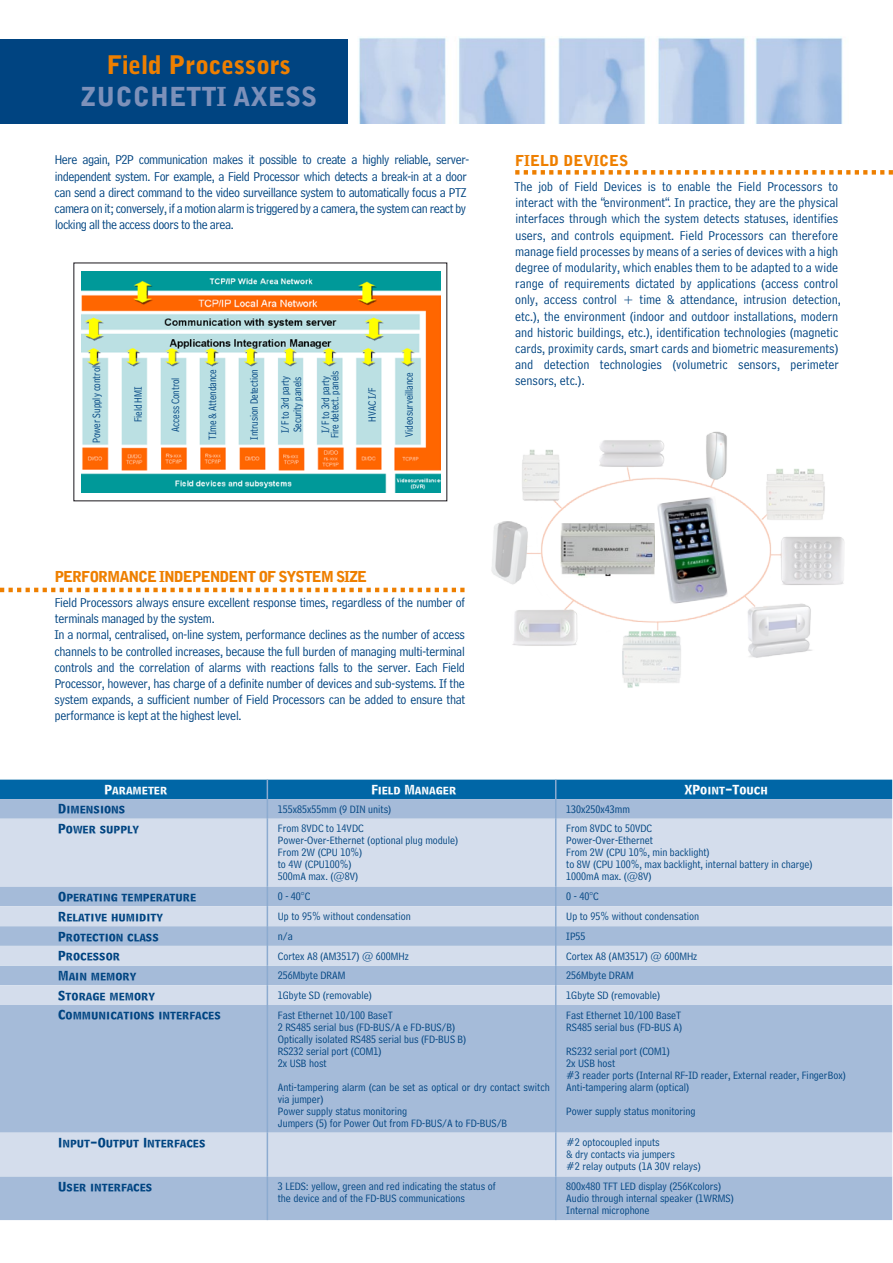
<style>
.page{position:relative;width:893px;height:1263px;background:#fff}
.page>*{position:absolute;margin:0;border:0;box-sizing:border-box;transform-origin:0 0}
.t1{font:900 26.1px "Bell Gothic BT";color:#7d91ba}
.t2{font:900 25.5px "Bell Gothic";letter-spacing:-.01em;color:#ee7f00}
.t3{font:900 15px "Bell Gothic";letter-spacing:-.07em;color:#ee7f00}
.t4{font:13.5px/16.2px "Bell Centennial BT Address";letter-spacing:-.02em;color:#004481}
.t5{font:13.5px/16.2px "Bell Centennial BT Address";color:#004481}
.t6{font:11.25px/12px "Bell Centennial BT Address";color:#004481}
.t7{font:11.25px "Bell Centennial BT Bold Listing";color:#004481}
.t8{font:11.25px "Bell Centennial BT Bold Listing";color:#fff}
.t9{font:11.1px/12.5px "Bell Centennial BT Address";letter-spacing:-.01em;color:#004481;scale:.92 1}
.s1{font-family:"Helvetica";font-weight:300;font-stretch:condensed}
</style>
<div class="page">
<svg style="left:438px;top:396px;width:406px;height:292px"></svg>
<div style="left:568px;top:516px;width:174px;height:69px;background:#fff"></div>
<img style="left:657px;top:496px;width:71px;height:108px">
<img style="left:561px;top:523px;width:94px;height:54px">
<div style="left:0;top:39px;width:347px;height:84px;background:#004481"></div>
<img style="left:358px;top:37px;width:485px;height:86px">
<svg style="left:0;top:588px;width:465px;height:4px"></svg>
<svg style="left:515px;top:170px;width:378px;height:5px"></svg>
<div style="left:0;top:1176px;width:892px;height:44px;background:#a5bbd9"></div>
<svg style="left:0;top:819px;width:892px;height:357px;background:#bbcbe2"></svg>
<svg style="left:0;top:780px;width:892px;height:39px;background:#5592c0"></svg>
<hr style="left:267px;top:819px;width:1px;height:67px;background:#8cabd0">
<hr style="left:555px;top:819px;width:1px;height:67px;background:#8cabd0">
<svg style="left:267px;top:886px;width:1px;height:119px"></svg>
<svg style="left:555px;top:886px;width:1px;height:119px"></svg>
<hr style="left:267px;top:1005px;width:1px;height:128px;background:#8cabd0">
<hr style="left:555px;top:1005px;width:1px;height:128px;background:#8cabd0">
<hr style="left:267px;top:1133px;width:1px;height:43px;background:#8cabd0">
<hr style="left:555px;top:1133px;width:1px;height:43px;background:#8cabd0">
<hr style="left:267px;top:1176px;width:1px;height:44px;background:#8cabd0">
<hr style="left:555px;top:1176px;width:1px;height:44px;background:#8cabd0">
<img style="left:82px;top:271px;width:358px;height:221px">
<h2 class="t2" style="left:107px;top:50px;width:186px">FIELD PROCESSORS</h2>
<h1 class="t1" style="left:81px;top:80px;width:238px">ZUCCHETTI AXESS</h1>
<p class="t4" style="left:55px;top:152px;width:416px">Here again, P2P communication makes it possible to create a highly reliable, server&shy;independent system. For example, a Field Processor which detects a break-in at a door can send a direct command to the video surveillance system to automatically focus a PTZ camera on it; conversely, if a motion alarm is triggered by a camera, the system can react by locking all the access doors to the area.</p>
<p class="t9" style="left:90px;top:443px;width:86px;rotate:-90deg">Power Supply control</p>
<p class="t9" style="left:132px;top:422px;width:40px;rotate:-90deg">Field HMI</p>
<p class="t9" style="left:169px;top:432px;width:60px;rotate:-90deg">Access Control</p>
<p class="t9" style="left:206px;top:440px;width:78px;rotate:-90deg">TIme &amp; Attendance</p>
<p class="t9" style="left:248px;top:440px;width:78px;rotate:-90deg">Intrusion Detection</p>
<p class="t9" style="left:279px;top:433px;width:63px;rotate:-90deg">I/F to 3rd party<br>Security panels</p>
<p class="t9" style="left:321px;top:438px;width:75px;line-height:9.3px;text-align:center;rotate:-90deg">I/F to 3rd party<br>Fire detect. panels</p>
<p class="t9" style="left:366px;top:422px;width:39px;rotate:-90deg">HVAC I/F</p>
<p class="t9" style="left:403px;top:437px;width:71px;rotate:-90deg">Videosurveillance</p>
<h3 class="t3" style="left:515px;top:152px;width:112px">FIELD D EVICES</h3>
<p class="t5" style="left:514px;top:178px;width:328px">The job of Field Devices is to enable the Field Processors to interact with the “environment . In practice, they are the physical interfaces through which the system detects statuses, identifies users, and controls equipment. Field Processors can therefore manage field processes by means of a series of devices with a high degree of modularity, which enables them to be adapted to a wide range of requirements dictated by applications (access control only, access control + time &amp; attendance, intrusion detection, etc.), the environment (indoor and outdoor installations, modern and historic buildings, etc.), identification technologies (magnetic cards, proximity cards, smart cards and biometric measurements) and detection technologies (volumetric sensors, perimeter sensors, etc.).</p>
<h3 class="t3" style="left:54px;top:568px;width:314px">PERFORMANCE INDEPENDENT OF SYSTEM SIZE</h3>
<p class="t4" style="left:54px;top:594px;width:412px">Field Processors always ensure excellent response times, regardless of the number of terminals managed by the system.<br>In a normal, centralised, on-line system, performance declines as the number of access channels to be controlled increases, because the full burden of managing multi-terminal controls and the correlation of alarms with reactions falls to the server. Each Field Processor, however, has charge of a definite number of devices and sub-systems. If the system expands, a sufficient number of Field Processors can be added to ensure that performance is kept at the highest level.</p>
<p class="t8" style="left:105px;top:782px;width:64px">Parameter</p>
<p class="t8" style="left:371px;top:782px;width:86px">Field Manager</p>
<p class="t8" style="left:685px;top:782px;width:85px">XPoint-Touch</p>
<p class="t7" style="left:58px;top:801px;width:69px">Dimensions</p>
<p class="t6" style="left:278px;top:803px;width:115px">155x85x55mm (9 DIN units)</p>
<p class="t6" style="left:566px;top:803px;width:65px">130x250x43mm</p>
<p class="t7" style="left:58px;top:821px;width:83px">Power supply</p>
<p class="t6" style="left:278px;top:822px;width:182px">From 8VDC to 14VDC<br>Power-Over-Ethernet (optional plug module)<br>From 2W (CPU 10<span class="s1">%</span>)<br>to 4W (CPU100<span class="s1">%</span>)<br>500mA max. (@8V)</p>
<p class="t6" style="left:566px;top:822px;width:248px">From 8VDC to 50VDC<br>Power-Over-Ethernet<br>From 2W (CPU 10<span class="s1">%</span>, min backlight)<br>to 8W (CPU 100<span class="s1">%</span>, max backlight, internal battery in charge)<br>1000mA max. (@8V)</p>
<p class="t7" style="left:58px;top:889px;width:139px">Operating temperature</p>
<p class="t6" style="left:278px;top:890px;width:34px">0 - 40°C</p>
<p class="t6" style="left:566px;top:890px;width:34px">0 - 40°C</p>
<p class="t7" style="left:58px;top:908px;width:106px">Relative humidity</p>
<p class="t6" style="left:278px;top:910px;width:134px">Up to 95<span class="s1">%</span> without condensation</p>
<p class="t6" style="left:566px;top:910px;width:134px">Up to 95<span class="s1">%</span> without condensation</p>
<p class="t7" style="left:58px;top:928px;width:102px">Protection class</p>
<p class="t6" style="left:278px;top:930px;width:16px">n/a</p>
<p class="t6" style="left:566px;top:930px;width:21px">IP55</p>
<p class="t7" style="left:58px;top:948px;width:63px">Processor</p>
<p class="t6" style="left:278px;top:950px;width:132px">Cortex A8 (AM3517) @ 600MHz</p>
<p class="t6" style="left:566px;top:950px;width:132px">Cortex A8 (AM3517) @ 600MHz</p>
<p class="t7" style="left:58px;top:968px;width:80px">Main memory</p>
<p class="t6" style="left:278px;top:969px;width:69px">256Mbyte DRAM</p>
<p class="t6" style="left:566px;top:969px;width:69px">256Mbyte DRAM</p>
<p class="t7" style="left:58px;top:987px;width:98px">Storage memory</p>
<p class="t6" style="left:278px;top:989px;width:96px">1Gbyte SD (removable)</p>
<p class="t6" style="left:566px;top:989px;width:96px">1Gbyte SD (removable)</p>
<p class="t7" style="left:58px;top:1007px;width:164px">Communications interfaces</p>
<p class="t6" style="left:278px;top:1009px;width:190px">Fast Ethernet 10/100 BaseT<br>2 RS485 serial bus (FD-BUS/A e FD-BUS/B)<br>Optically isolated RS485 serial bus (FD-BUS B)<br>RS232 serial port (COM1)<br>2x USB host</p>
<p class="t6" style="left:278px;top:1081px;width:273px">Anti-tampering alarm (can be set as optical or dry contact switch via jumper)<br>Power supply status monitoring<br>Jumpers (5) for Power Out from FD-BUS/A to FD-BUS/B</p>
<p class="t6" style="left:566px;top:1009px;width:118px">Fast Ethernet 10/100 BaseT<br>RS485 serial bus (FD-BUS A)</p>
<p class="t6" style="left:566px;top:1045px;width:281px">RS232 serial port (COM1)<br>2x USB host<br>#3 reader ports (Internal RF-ID reader, External reader, FingerBox)<br>Anti-tampering alarm (optical)</p>
<p class="t6" style="left:566px;top:1105px;width:131px">Power supply status monitoring</p>
<p class="t7" style="left:58px;top:1135px;width:149px">Input-Output Interfaces</p>
<p class="t6" style="left:566px;top:1136px;width:136px">#2 optocoupled inputs<br>&amp; dry contacts via jumpers<br>#2 relay outputs (1A 30V relays)</p>
<p class="t7" style="left:58px;top:1178px;width:96px">User interfaces</p>
<p class="t6" style="left:278px;top:1180px;width:219px">3 LEDS: yellow, green and red indicating the status of the device and of the FD-BUS communications</p>
<p class="t6" style="left:566px;top:1180px;width:169px">800x480 TFT LED display (256Kcolors)<br>Audio through internal speaker (1WRMS)<br>Internal microphone</p>
</div>
